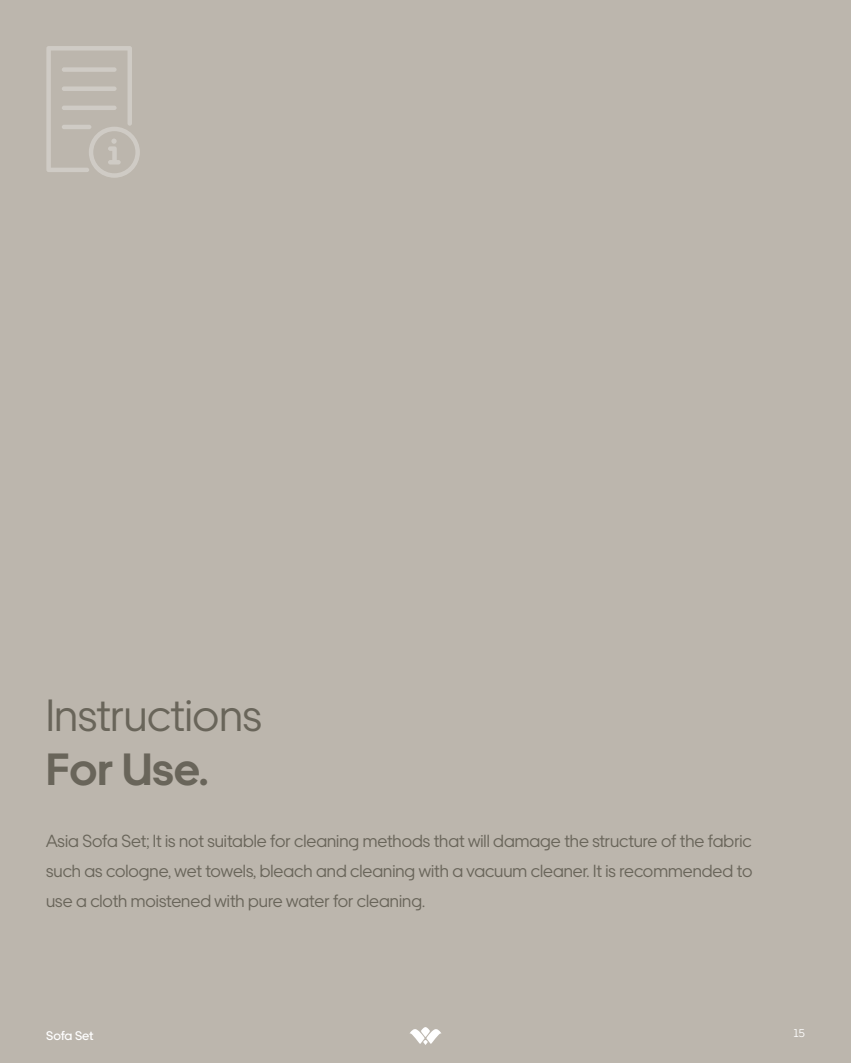
<style>
.page{position:relative;width:851px;height:1063px;background:#fff}
.page>*{position:absolute;margin:0;border:0;box-sizing:border-box;transform-origin:0 0}
.t1{font:45px "Uber Move";color:#69655a}
.t2{font:700 45px "Uber Move";color:#69655a}
.t3{font:17.5px/30px "Uber Move";color:#69655a;text-align:justify}
.t4{font:500 12.5px "Uber Move";letter-spacing:-.015em;color:#fff}
.t5{font:11.25px "Uber Move";color:#fff}
</style>
<div class="page">
<div style="left:0;top:0;width:850px;height:1063px;background:#bcb6ad"></div>
<svg style="left:46px;top:46px;width:94px;height:132px"></svg>
<svg style="left:409px;top:1027px;width:32px;height:18px"></svg>
<h1 class="t1" style="left:46px;top:688px;width:217px">Instructions</h1>
<h1 class="t2" style="left:46px;top:741px;width:164px">For Use.</h1>
<p class="t3" style="left:46px;top:825px;width:707px">Asia Sofa Set; It is not suitable for cleaning methods that will damage the structure of the fabric such as cologne, wet towels, bleach and cleaning with a vacuum cleaner. It is recommended to use a cloth moistened with pure water for cleaning.</p>
<p class="t4" style="left:46px;top:1028px;width:49px">Sofa Set</p>
<p class="t5" style="left:793px;top:1026px;width:12px">15</p>
</div>
